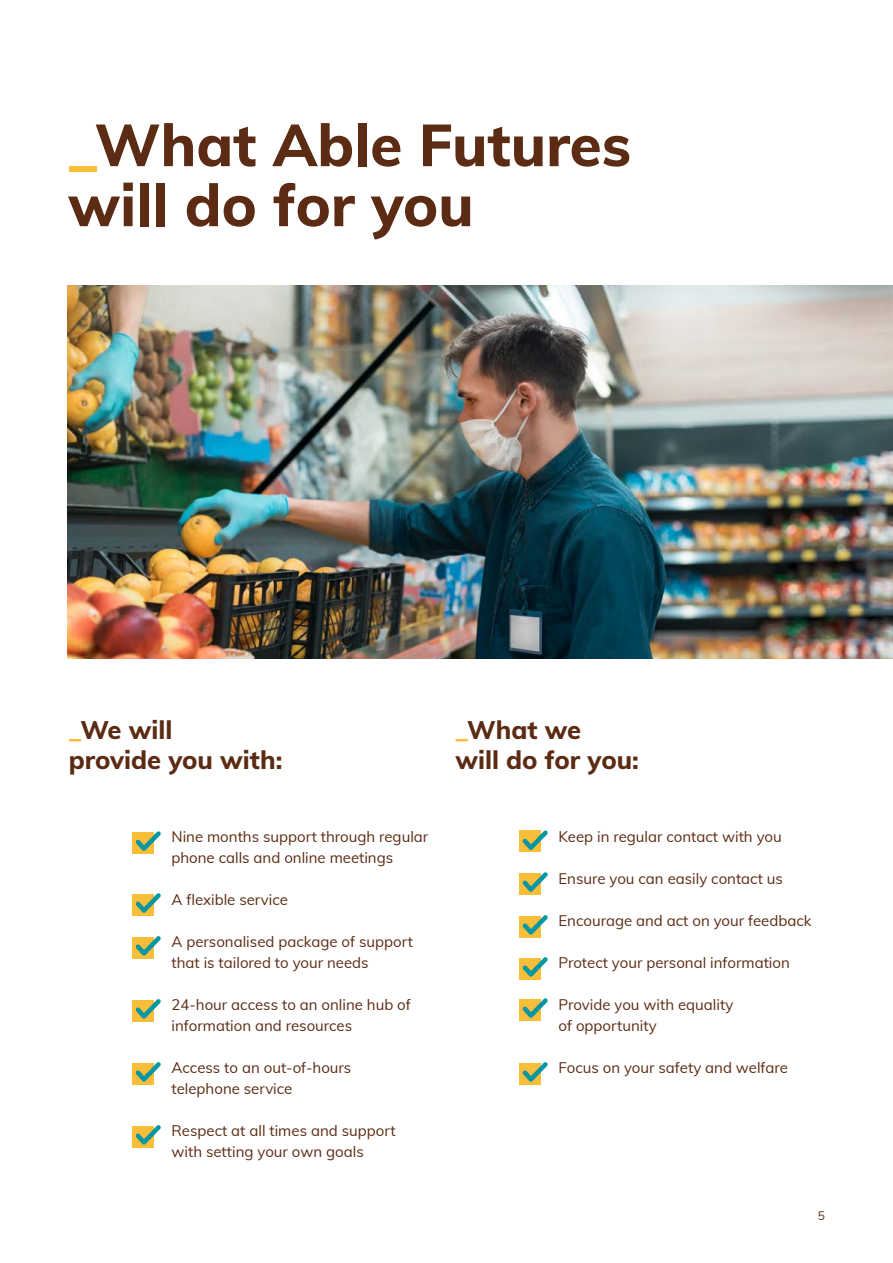
<style>
.page{position:relative;width:893px;height:1263px;background:#fff}
.page>*{position:absolute;margin:0;border:0;box-sizing:border-box;transform-origin:0 0}
.t1{font:800 58.5px/60px "Muli";color:#5b2b13}
.t2{font:800 25.5px/30px "Muli";color:#5b2b13}
.t3{font:15px/21px "Muli";color:#5b2b13}
.t4{font:12px "Muli";color:#5b2b13}
.s1{color:#f8bd39}
</style>
<div class="page">
<div style="left:519px;top:831px;width:22px;height:21px;background:#f8bd39"></div>
<svg style="left:522px;top:830px;width:26px;height:20px"></svg>
<div style="left:519px;top:874px;width:22px;height:21px;background:#f8bd39"></div>
<svg style="left:522px;top:872px;width:26px;height:20px"></svg>
<div style="left:519px;top:916px;width:22px;height:22px;background:#f8bd39"></div>
<svg style="left:522px;top:915px;width:26px;height:19px"></svg>
<div style="left:519px;top:958px;width:22px;height:22px;background:#f8bd39"></div>
<svg style="left:522px;top:957px;width:26px;height:19px"></svg>
<div style="left:519px;top:1000px;width:22px;height:21px;background:#f8bd39"></div>
<svg style="left:522px;top:998px;width:26px;height:20px"></svg>
<div style="left:519px;top:1063px;width:22px;height:22px;background:#f8bd39"></div>
<svg style="left:522px;top:1062px;width:26px;height:19px"></svg>
<div style="left:133px;top:833px;width:21px;height:21px;background:#f8bd39"></div>
<svg style="left:135px;top:831px;width:26px;height:20px"></svg>
<div style="left:133px;top:1000px;width:21px;height:22px;background:#f8bd39"></div>
<svg style="left:135px;top:999px;width:26px;height:19px"></svg>
<div style="left:133px;top:1126px;width:21px;height:22px;background:#f8bd39"></div>
<svg style="left:135px;top:1125px;width:26px;height:19px"></svg>
<div style="left:133px;top:895px;width:21px;height:21px;background:#f8bd39"></div>
<svg style="left:135px;top:893px;width:26px;height:20px"></svg>
<div style="left:133px;top:937px;width:21px;height:22px;background:#f8bd39"></div>
<svg style="left:135px;top:936px;width:26px;height:19px"></svg>
<div style="left:133px;top:1063px;width:21px;height:22px;background:#f8bd39"></div>
<svg style="left:135px;top:1062px;width:26px;height:19px"></svg>
<img style="left:67px;top:285px;width:826px;height:373px">
<h1 class="t1" style="left:68px;top:112px;width:565px"><span class="s1">_</span>What Able Futures will do for you</h1>
<h2 class="t2" style="left:69px;top:714px;width:215px"><span class="s1">_</span>We will<br>provide you with:</h2>
<h2 class="t2" style="left:455px;top:714px;width:185px"><span class="s1">_</span>What we<br>will do for you:</h2>
<p class="t3" style="left:171px;top:825px;width:258px">Nine months support through regular phone calls and online meetings</p>
<p class="t3" style="left:171px;top:888px;width:118px">A flexible service</p>
<p class="t3" style="left:171px;top:930px;width:243px">A personalised package of support that is tailored to your needs</p>
<p class="t3" style="left:171px;top:993px;width:241px">24-hour access to an online hub of information and resources</p>
<p class="t3" style="left:171px;top:1056px;width:181px">Access to an out-of-hours telephone service</p>
<p class="t3" style="left:171px;top:1119px;width:226px">Respect at all times and support with setting your own goals</p>
<p class="t3" style="left:558px;top:825px;width:225px">Keep in regular contact with you</p>
<p class="t3" style="left:558px;top:867px;width:226px">Ensure you can easily contact us</p>
<p class="t3" style="left:558px;top:909px;width:255px">Encourage and act on your feedback</p>
<p class="t3" style="left:558px;top:951px;width:233px">Protect your personal information</p>
<p class="t3" style="left:558px;top:993px;width:176px">Provide you with equality of opportunity</p>
<p class="t3" style="left:558px;top:1056px;width:231px">Focus on your safety and welfare</p>
<p class="t4" style="left:818px;top:1207px;width:9px">5</p>
</div>
